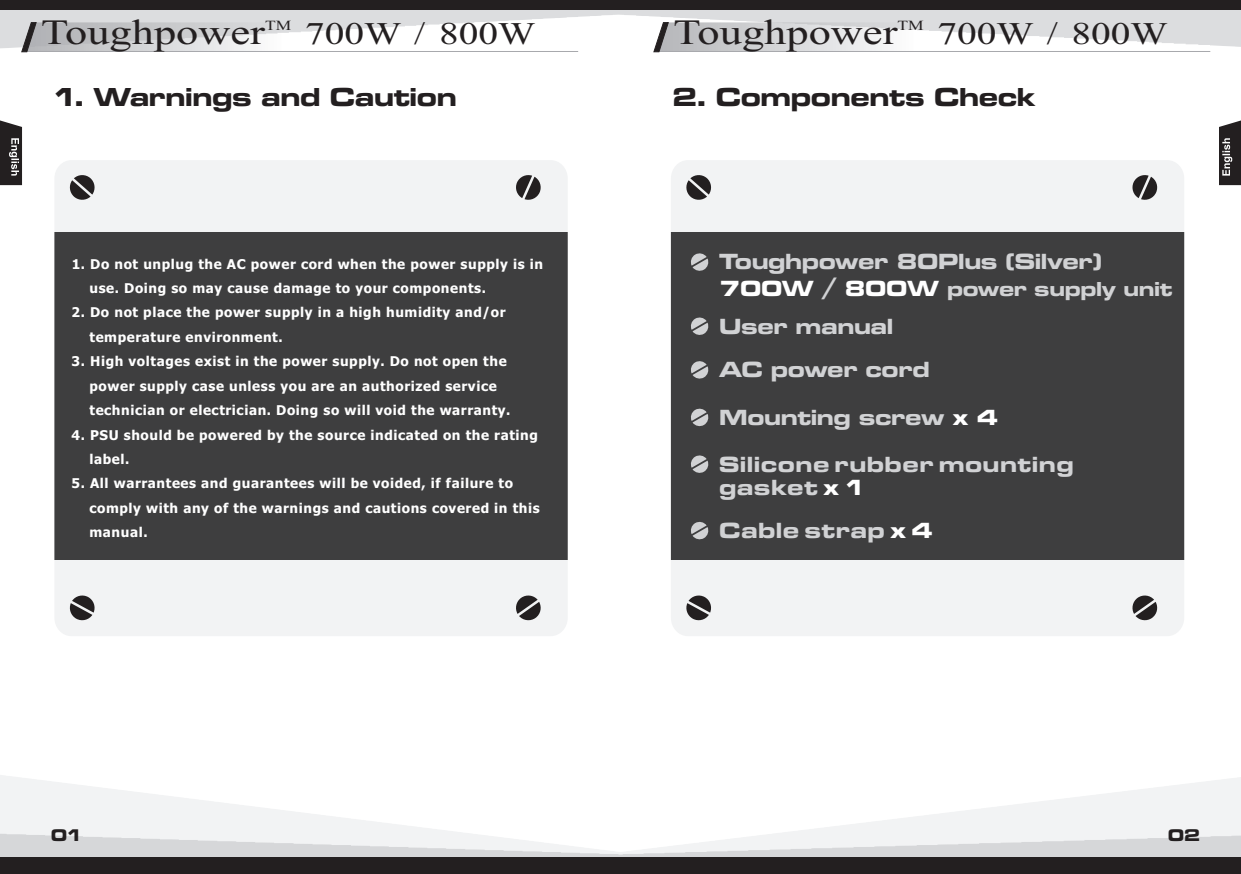
<style>
.page{position:relative;width:1241px;height:874px;background:#fff}
.page>*{position:absolute;margin:0;border:0;box-sizing:border-box;transform-origin:0 0}
.t1{font:35.52px "Times New Roman";color:#231f20;scale:1.25 1}
.t2{font:26.95px "Microgramma D Bold Exte";letter-spacing:.01em;color:#231f20}
.t3{font:22.75px/47.2px "Microgramma D Bold Exte";letter-spacing:.05em;color:#d1d2d4}
.t4{font:22.75px/43.4px "Microgramma D Bold Exte";letter-spacing:.015em;color:#d1d2d4}
.t5{font:21px "Microgramma D Bold Exte";letter-spacing:.01em;color:#d1d2d4}
.t6{font:17.5px "Microgramma D Bold Exte";color:#231f20}
.t7{font:14px "Times New Roman";color:#231f20;scale:1.25 1}
.t8{font:700 13.47px/24.3px "Tahoma";letter-spacing:.045em;color:#fff}
.s1{font-size:31.5px}
.s2{font-size:22.75px;color:#fff}
.s3{font-size:22.75px}
.s4{color:#fff}
</style>
<div class="page">
<div style="left:0;top:0;width:1240px;height:10px;background:#231f20"></div>
<div style="left:0;top:857px;width:1240px;height:16px;background:#231f20"></div>
<svg style="left:21px;top:21px;width:558px;height:31px"></svg>
<svg style="left:653px;top:21px;width:557px;height:31px"></svg>
<div style="left:54px;top:160px;width:513px;height:475px;background:#f2f3f4;border-radius:18px"></div>
<div style="left:54px;top:232px;width:513px;height:328px;background:#3e3e3f"></div>
<svg style="left:0;top:120px;width:22px;height:65px"></svg>
<svg style="left:1219px;top:120px;width:21px;height:65px"></svg>
<svg style="left:69px;top:175px;width:26px;height:25px"></svg>
<svg style="left:516px;top:175px;width:25px;height:25px"></svg>
<svg style="left:516px;top:595px;width:25px;height:26px"></svg>
<svg style="left:69px;top:595px;width:26px;height:26px"></svg>
<div style="left:670px;top:160px;width:513px;height:475px;background:#f2f3f4;border-radius:18px"></div>
<div style="left:671px;top:232px;width:512px;height:328px;background:#3e3e3f"></div>
<svg style="left:686px;top:175px;width:25px;height:25px"></svg>
<svg style="left:1132px;top:175px;width:26px;height:25px"></svg>
<svg style="left:1132px;top:595px;width:26px;height:26px"></svg>
<svg style="left:686px;top:595px;width:25px;height:26px"></svg>
<svg style="left:689px;top:252px;width:20px;height:20px"></svg>
<svg style="left:689px;top:316px;width:20px;height:20px"></svg>
<svg style="left:689px;top:360px;width:20px;height:19px"></svg>
<svg style="left:689px;top:407px;width:20px;height:20px"></svg>
<svg style="left:689px;top:454px;width:20px;height:19px"></svg>
<svg style="left:689px;top:520px;width:20px;height:20px"></svg>
<h1 class="t1" style="left:41px;top:19px;width:396px">Toughpower <span class="s1">700W / 800W</span></h1>
<p class="t7" style="left:897px;top:20px;width:22px">TM</p>
<h1 class="t1" style="left:673px;top:19px;width:396px">Toughpower <span class="s1">700W / 800W</span></h1>
<p class="t7" style="left:265px;top:20px;width:22px">TM</p>
<h2 class="t2" style="left:53px;top:85px;width:405px">1. Warnings and Caution</h2>
<h2 class="t2" style="left:672px;top:85px;width:364px">2. Components Check</h2>
<p class="t8" style="left:89px;top:252px;width:455px;text-indent:-18px">1. Do not unplug the AC power cord when the power supply is in use. Doing so may cause damage to your components.</p>
<p class="t8" style="left:89px;top:301px;width:417px;text-indent:-18px">2. Do not place the power supply in a high humidity and/or temperature environment.</p>
<p class="t8" style="left:89px;top:350px;width:422px;text-indent:-18px">3. High voltages exist in the power supply. Do not open the power supply case unless you are an authorized service technician or electrician. Doing so will void the warranty.</p>
<p class="t8" style="left:89px;top:423px;width:450px;text-indent:-18px">4. PSU should be powered by the source indicated on the rating label.</p>
<p class="t8" style="left:89px;top:472px;width:451px;text-indent:-18px">5. All warrantees and guarantees will be voided, if failure to comply with any of the warnings and cautions covered in this manual.</p>
<h3 class="t4" style="left:719px;top:241px;width:383px">Toughpower 80Plus (Silver)</h3>
<h3 class="t5" style="left:719px;top:279px;width:454px"><span class="s2">700W</span> <span class="s3">/</span> <span class="s2">800W</span> power supply unit</h3>
<h3 class="t4" style="left:719px;top:305px;width:211px">User manual<br>AC power cord</h3>
<h3 class="t3" style="left:719px;top:394px;width:355px">Mounting screw <span class="s4">x 4<br></span>Silicone rubber mounting</h3>
<h3 class="t3" style="left:719px;top:466px;width:214px;line-height:43.2px">gasket <span class="s4">x 1<br></span>Cable strap <span class="s4">x 4</span></h3>
<p class="t6" style="left:51px;top:826px;width:33px">01</p>
<p class="t6" style="left:1167px;top:826px;width:33px">02</p>
</div>
